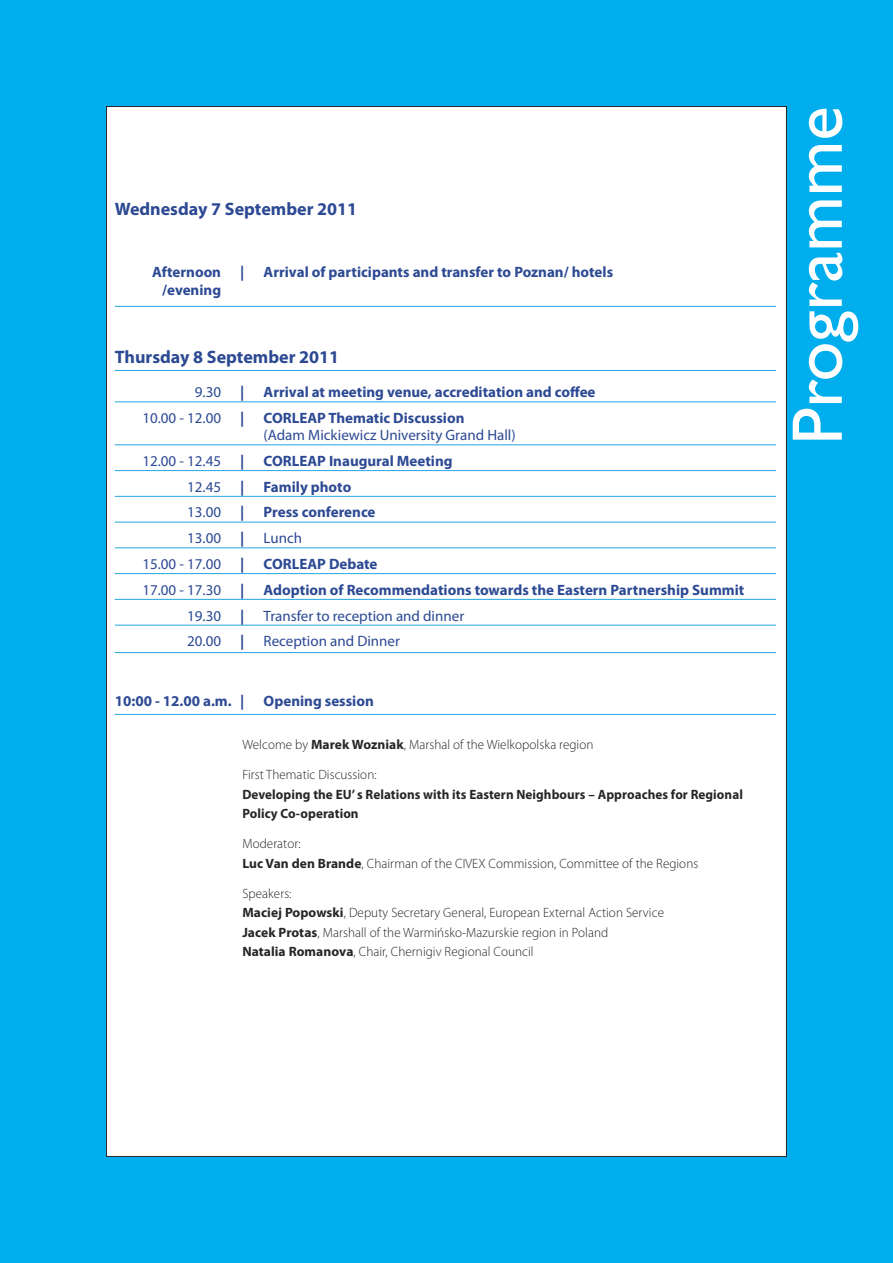
<style>
.page{position:relative;width:893px;height:1263px;background:#00aded}
.page>*{position:absolute;margin:0;border:0;box-sizing:border-box;transform-origin:0 0}
.t1{font:72px "Gill Sans CE";color:#fff}
.t2{font:700 18px "Myriad Pro";color:#2c4993}
.t3{font:700 15px "Myriad Pro";color:#2c4993}
.t4{font:15px "Myriad Pro";color:#2c4993}
.t5{font:300 13.5px/19.5px "Myriad Pro";letter-spacing:.005em;color:#272627}
.t6{font:700 13.5px/19.5px "Myriad Pro";letter-spacing:.005em;color:#272627}
.s1{font-weight:700}
</style>
<div class="page">
<div style="left:107px;top:107px;width:679px;height:1049px;background:#fff"></div>
<hr style="left:115px;top:306px;width:661px;height:1px;background:#25a4e2">
<hr style="left:115px;top:370px;width:661px;height:1px;background:#25a4e2">
<hr style="left:115px;top:401px;width:661px;height:1px;background:#25a4e2">
<hr style="left:115px;top:444px;width:661px;height:1px;background:#25a4e2">
<hr style="left:115px;top:470px;width:661px;height:1px;background:#25a4e2">
<hr style="left:115px;top:496px;width:661px;height:1px;background:#25a4e2">
<hr style="left:115px;top:522px;width:661px;height:1px;background:#25a4e2">
<hr style="left:115px;top:547px;width:661px;height:1px;background:#25a4e2">
<hr style="left:115px;top:573px;width:661px;height:1px;background:#25a4e2">
<hr style="left:115px;top:599px;width:661px;height:1px;background:#25a4e2">
<hr style="left:115px;top:625px;width:661px;height:1px;background:#25a4e2">
<hr style="left:115px;top:652px;width:661px;height:1px;background:#25a4e2">
<hr style="left:115px;top:714px;width:661px;height:1px;background:#25a4e2">
<h2 class="t2" style="left:115px;top:203px;width:244px">Wednesday 7 September 2011</h2>
<p class="t3" style="left:152px;top:267px;width:70px">Afternoon</p>
<p class="t3" style="left:240px;top:267px;width:6px">|</p>
<p class="t3" style="left:264px;top:267px;width:351px">Arrival of participants and transfer to Poznan/ hotels</p>
<p class="t3" style="left:162px;top:284px;width:60px">/evening</p>
<h2 class="t2" style="left:115px;top:350px;width:226px">Thursday 8 September 2011</h2>
<p class="t4" style="left:195px;top:386px;width:28px">9.30</p>
<p class="t3" style="left:240px;top:386px;width:6px">|</p>
<p class="t3" style="left:264px;top:386px;width:333px">Arrival at meeting venue, accreditation and coffee</p>
<p class="t4" style="left:142px;top:412px;width:80px">10.00 - 12.00</p>
<p class="t3" style="left:240px;top:412px;width:6px">|</p>
<p class="t3" style="left:264px;top:412px;width:202px">CORLEAP Thematic Discussion</p>
<p class="t4" style="left:264px;top:429px;width:254px">(Adam Mickiewicz University Grand Hall)</p>
<p class="t4" style="left:142px;top:455px;width:80px">12.00 - 12.45</p>
<p class="t3" style="left:240px;top:455px;width:6px">|</p>
<p class="t3" style="left:264px;top:455px;width:190px">CORLEAP Inaugural Meeting</p>
<p class="t4" style="left:187px;top:481px;width:35px">12.45</p>
<p class="t3" style="left:240px;top:481px;width:6px">|</p>
<p class="t3" style="left:264px;top:481px;width:89px">Family photo</p>
<p class="t4" style="left:187px;top:507px;width:35px">13.00</p>
<p class="t3" style="left:240px;top:507px;width:6px">|</p>
<p class="t3" style="left:264px;top:507px;width:113px">Press conference</p>
<p class="t4" style="left:187px;top:533px;width:35px">13.00</p>
<p class="t3" style="left:240px;top:533px;width:6px">|</p>
<p class="t4" style="left:264px;top:533px;width:40px">Lunch</p>
<p class="t4" style="left:142px;top:558px;width:80px">15.00 - 17.00</p>
<p class="t3" style="left:240px;top:558px;width:6px">|</p>
<p class="t3" style="left:264px;top:558px;width:115px">CORLEAP Debate</p>
<p class="t4" style="left:142px;top:584px;width:80px">17.00 - 17.30</p>
<p class="t3" style="left:240px;top:584px;width:6px">|</p>
<p class="t3" style="left:264px;top:584px;width:482px">Adoption of Recommendations towards the Eastern Partnership Summit</p>
<p class="t4" style="left:187px;top:610px;width:35px">19.30</p>
<p class="t3" style="left:240px;top:610px;width:6px">|</p>
<p class="t4" style="left:264px;top:610px;width:202px">Transfer to reception and dinner</p>
<p class="t4" style="left:187px;top:636px;width:35px">20.00</p>
<p class="t3" style="left:240px;top:636px;width:6px">|</p>
<p class="t4" style="left:264px;top:636px;width:138px">Reception and Dinner</p>
<p class="t3" style="left:115px;top:695px;width:131px">10:00 - 12.00 a.m. |</p>
<p class="t3" style="left:264px;top:695px;width:112px">Opening session</p>
<p class="t5" style="left:242px;top:736px;width:353px">Welcome by <span class="s1">Marek Wozniak</span>, Marshal of the Wielkopolska region</p>
<p class="t5" style="left:242px;top:766px;width:136px">First Thematic Discussion:</p>
<p class="t6" style="left:242px;top:785px;width:502px">Developing the EU’ s Relations with its Eastern Neighbours – Approaches for Regional<br>Policy Co-operation</p>
<p class="t5" style="left:242px;top:835px;width:457px">Moderator:<br><span class="s1">Luc Van den Brande</span>, Chairman of the CIVEX Commission, Committee of the Regions</p>
<p class="t5" style="left:242px;top:885px;width:423px">Speakers:<br><span class="s1">Maciej Popowski</span>, Deputy Secretary General, European External Action Service <span class="s1">Jacek Protas</span>, Marshall of the Warmińsko-Mazurskie region in Poland<br><span class="s1">Natalia Romanova</span>, Chair, Chernigiv Regional Council</p>
<h1 class="t1" style="left:790px;top:445px;width:340px;rotate:-90deg">Programme</h1>
</div>
